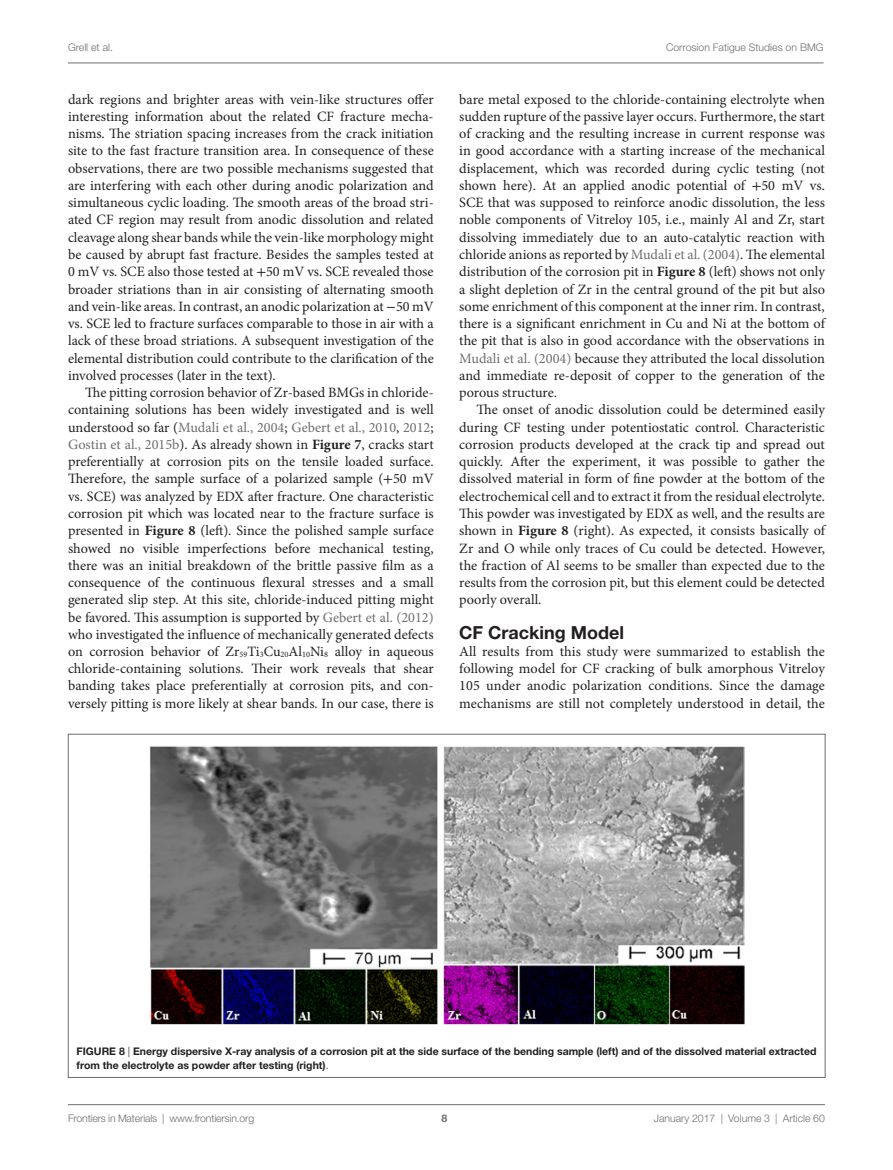
<style>
.page{position:relative;width:893px;height:1170px;background:#fff}
.page>*{position:absolute;margin:0;border:0;box-sizing:border-box;transform-origin:0 0}
.t1{font:700 18px "Helvetica Neue LT Std";color:#231f20}
.t2{font:14.25px/17.2px "Minion Pro";color:#231f20;text-align:justify}
.t3{font:700 10.5px/14.2px "Helvetica Neue LT Std";color:#231f20}
.t4{font:300 10.5px "Helvetica Neue LT Std";color:#6c6d70}
.t5{font:700 10.5px "Helvetica Neue LT Std";color:#6c6d70}
.s1{font-family:"STIX General"}
.s2{color:#6c6d70}
.s3{font-weight:700}
.s4{font-size:8.25px}
.s5{font-weight:300}
</style>
<div class="page">
<img style="left:150px;top:746px;width:594px;height:278px">
<hr style="left:68px;top:63px;width:756px;height:1px;background:#6c6d70">
<hr style="left:68px;top:1104px;width:757px;height:1px;background:#6c6d70">
<p class="t4" style="left:68px;top:41px;width:46px">Grell et al.</p>
<p class="t4" style="left:666px;top:41px;width:159px">Corrosion Fatigue Studies on BMG</p>
<p class="t2" style="left:68px;top:90px;width:367px">dark regions and brighter areas with vein-like structures offer interesting information about the related CF fracture mecha&shy;nisms. The striation spacing increases from the crack initiation site to the fast fracture transition area. In consequence of these observations, there are two possible mechanisms suggested that are interfering with each other during anodic polarization and simultaneous cyclic loading. The smooth areas of the broad stri&shy;ated CF region may result from anodic dissolution and related cleavage along shear bands while the vein-like morphology might be caused by abrupt fast fracture. Besides the samples tested at 0 mV vs. SCE also those tested at <span class="s1">+</span>50 mV vs. SCE revealed those broader striations than in air consisting of alternating smooth and vein-like areas. In contrast, an anodic polarization at <span class="s1">−</span>50 mV vs. SCE led to fracture surfaces comparable to those in air with a lack of these broad striations. A subsequent investigation of the elemental distribution could contribute to the clarification of the involved processes (later in the text).</p>
<p class="t2" style="left:68px;top:384px;width:367px;text-indent:17px">The pitting corrosion behavior of Zr-based BMGs in chloride&shy;containing solutions has been widely investigated and is well understood so far (<span class="s2">Mudali et al., 2004</span>; <span class="s2">Gebert et al., 2010</span>, <span class="s2">2012</span>; <span class="s2">Gostin et al., 2015b</span>). As already shown in <span class="s3">Figure 7</span>, cracks start preferentially at corrosion pits on the tensile loaded surface.<br>Therefore, the sample surface of a polarized sample (<span class="s1">+</span>50 mV vs. SCE) was analyzed by EDX after fracture. One characteristic corrosion pit which was located near to the fracture surface is presented in <span class="s3">Figure 8</span> (left). Since the polished sample surface showed no visible imperfections before mechanical testing, there was an initial breakdown of the brittle passive film as a consequence of the continuous flexural stresses and a small generated slip step. At this site, chloride-induced pitting might be favored. This assumption is supported by <span class="s2">Gebert et al. (2012) </span>who investigated the influence of mechanically generated defects on corrosion behavior of Zr<span class="s4">59</span>Ti<span class="s4">3</span>Cu<span class="s4">20</span>Al<span class="s4">10</span>Ni<span class="s4">8</span> alloy in aqueous chloride-containing solutions. Their work reveals that shear banding takes place preferentially at corrosion pits, and con&shy;versely pitting is more likely at shear bands. In our case, there is</p>
<p class="t2" style="left:459px;top:90px;width:367px">bare metal exposed to the chloride-containing electrolyte when sudden rupture of the passive layer occurs. Furthermore, the start of cracking and the resulting increase in current response was in good accordance with a starting increase of the mechanical displacement, which was recorded during cyclic testing (not shown here). At an applied anodic potential of <span class="s1">+</span>50 mV vs.<br>SCE that was supposed to reinforce anodic dissolution, the less noble components of Vitreloy 105, i.e., mainly Al and Zr, start dissolving immediately due to an auto-catalytic reaction with chloride anions as reported by <span class="s2">Mudali et al. (2004)</span>. The elemental distribution of the corrosion pit in <span class="s3">Figure 8</span> (left) shows not only a slight depletion of Zr in the central ground of the pit but also some enrichment of this component at the inner rim. In contrast, there is a significant enrichment in Cu and Ni at the bottom of the pit that is also in good accordance with the observations in <span class="s2">Mudali et al. (2004)</span> because they attributed the local dissolution and immediate re-deposit of copper to the generation of the porous structure.</p>
<p class="t2" style="left:459px;top:401px;width:367px;text-indent:17px">The onset of anodic dissolution could be determined easily during CF testing under potentiostatic control. Characteristic corrosion products developed at the crack tip and spread out quickly. After the experiment, it was possible to gather the dissolved material in form of fine powder at the bottom of the electrochemical cell and to extract it from the residual electrolyte.<br>This powder was investigated by EDX as well, and the results are shown in <span class="s3">Figure 8</span> (right). As expected, it consists basically of Zr and O while only traces of Cu could be detected. However, the fraction of Al seems to be smaller than expected due to the results from the corrosion pit, but this element could be detected poorly overall.</p>
<p class="t1" style="left:459px;top:621px;width:166px">CF Cracking Model</p>
<p class="t2" style="left:459px;top:642px;width:367px">All results from this study were summarized to establish the following model for CF cracking of bulk amorphous Vitreloy 105 under anodic polarization conditions. Since the damage mechanisms are still not completely understood in detail, the</p>
<p class="t3" style="left:77px;top:1043px;width:741px">FIG URE 8 <span class="s5">|</span> Energy dispersive X-ray analysis of a corrosion pit at the side surface of the bending sample (left) and of the dissolved material extracted from the electrolyte as powder after testing (right)<span class="s5">.</span></p>
<p class="t4" style="left:68px;top:1111px;width:188px">Frontiers in Materials | www.frontiersin.org</p>
<p class="t4" style="left:654px;top:1111px;width:173px">January 2017 | Volume 3 | Article 60</p>
<p class="t5" style="left:441px;top:1111px;width:7px">8</p>
</div>
